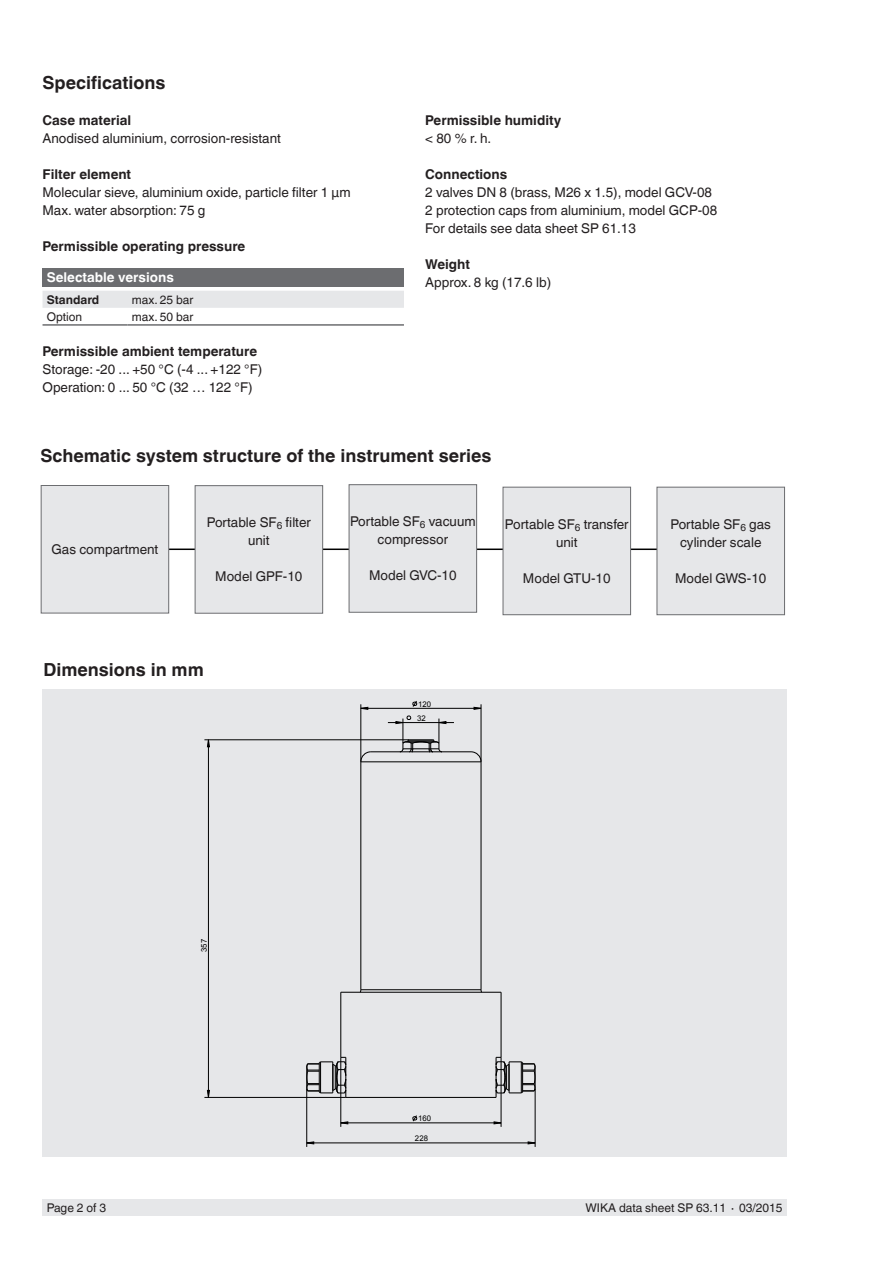
<style>
.page{position:relative;width:893px;height:1263px;background:#fff}
.page>*{position:absolute;margin:0;border:0;box-sizing:border-box;transform-origin:0 0}
._02_Subheadline1_N{font:700 18px "Helvetica World";color:#231f20}
._05_Running_text_N{font:13.5px/18px "Helvetica World";color:#231f20;text-align:center}
._02_Subheadline1_N-2{font:700 13.5px "Helvetica World";color:#231f20}
._09_Tables_-_Headlin{font:700 13.5px "Helvetica World";color:#fff}
._04_Subheadline2_N{font:700 13.5px "Helvetica World";color:#231f20}
._10_Tables_-_Running{font:12px "Helvetica World";color:#231f20}
._07_Small_text_N{font:12px "Helvetica World";color:#231f20}
._10_Tables_-_Running-2{font:700 12px "Helvetica World";color:#231f20}
.t1{font:7.8px/14.2px "Arial";color:#000}
</style>
<div class="page">
<div style="left:43px;top:1199px;width:744px;height:16px;background:#e6e7e9"></div>
<div style="left:43px;top:689px;width:744px;height:468px;background:#e6e7e9"></div>
<div style="left:43px;top:268px;width:361px;height:18px;background:#6c6d70"></div>
<div style="left:43px;top:291px;width:361px;height:17px;background:#e6e7e9"></div>
<hr style="left:43px;top:324px;width:85px;height:2px;background:#6c6d70">
<hr style="left:128px;top:324px;width:276px;height:2px;background:#6c6d70">
<hr style="left:161px;top:548px;width:556px;height:2px;background:#000">
<div style="left:41px;top:485px;width:128px;height:128px;background:#e6e7e9"></div>
<div style="left:41px;top:485px;width:128px;height:128px;border:1px solid #6c6d70"></div>
<div style="left:195px;top:486px;width:128px;height:127px;background:#e6e7e9"></div>
<div style="left:195px;top:485px;width:128px;height:129px;border:1px solid #6c6d70"></div>
<div style="left:657px;top:487px;width:127px;height:128px;background:#e6e7e9"></div>
<div style="left:657px;top:487px;width:128px;height:128px;border:1px solid #6c6d70"></div>
<div style="left:503px;top:487px;width:128px;height:128px;background:#e6e7e9"></div>
<div style="left:503px;top:487px;width:128px;height:128px;border:1px solid #6c6d70"></div>
<div style="left:349px;top:485px;width:128px;height:127px;background:#e6e7e9"></div>
<div style="left:349px;top:484px;width:128px;height:129px;border:1px solid #6c6d70"></div>
<svg style="left:412px;top:1115px;width:6px;height:7px"></svg>
<svg style="left:340px;top:1121px;width:9px;height:3px"></svg>
<svg style="left:493px;top:1121px;width:8px;height:3px"></svg>
<svg style="left:527px;top:1141px;width:8px;height:4px"></svg>
<svg style="left:307px;top:1141px;width:7px;height:4px"></svg>
<svg style="left:207px;top:1090px;width:3px;height:7px"></svg>
<svg style="left:207px;top:740px;width:3px;height:7px"></svg>
<svg style="left:412px;top:700px;width:6px;height:8px"></svg>
<svg style="left:360px;top:706px;width:9px;height:4px"></svg>
<svg style="left:473px;top:706px;width:8px;height:4px"></svg>
<hr style="left:346px;top:1097px;width:150px;height:1px;background:#000">
<hr style="left:340px;top:992px;width:1px;height:65px;background:#000">
<hr style="left:341px;top:992px;width:160px;height:1px;background:#000">
<hr style="left:361px;top:989px;width:120px;height:1px;background:#000">
<hr style="left:360px;top:762px;width:1px;height:228px;background:#000">
<hr style="left:480px;top:762px;width:2px;height:228px;background:#000">
<hr style="left:501px;top:992px;width:1px;height:65px;background:#000">
<hr style="left:361px;top:761px;width:120px;height:1px;background:#000">
<hr style="left:371px;top:751px;width:100px;height:1px;background:#000">
<svg style="left:360px;top:751px;width:12px;height:12px"></svg>
<svg style="left:470px;top:751px;width:12px;height:12px"></svg>
<hr style="left:208px;top:740px;width:1px;height:357px;background:#000">
<hr style="left:307px;top:1143px;width:228px;height:1px;background:#000">
<hr style="left:341px;top:1122px;width:160px;height:1px;background:#000">
<hr style="left:204px;top:1097px;width:142px;height:1px;background:#000">
<hr style="left:306px;top:1089px;width:1px;height:58px;background:#000">
<hr style="left:341px;top:1057px;width:1px;height:70px;background:#000">
<hr style="left:361px;top:704px;width:1px;height:58px;background:#000">
<hr style="left:481px;top:704px;width:1px;height:58px;background:#000">
<hr style="left:501px;top:1057px;width:1px;height:70px;background:#000">
<hr style="left:535px;top:1089px;width:1px;height:58px;background:#000">
<hr style="left:204px;top:739px;width:205px;height:1px;background:#000">
<hr style="left:388px;top:722px;width:66px;height:1px;background:#000">
<hr style="left:361px;top:708px;width:120px;height:1px;background:#000">
<svg style="left:305px;top:1057px;width:42px;height:40px"></svg>
<svg style="left:495px;top:1057px;width:41px;height:40px"></svg>
<svg style="left:395px;top:715px;width:52px;height:38px"></svg>
<p class="_02_Subheadline1_N" style="left:43px;top:73px;width:124px">Specifications</p>
<p class="_02_Subheadline1_N-2" style="left:43px;top:113px;width:90px">Case material</p>
<p class="_05_Running_text_N" style="left:43px;top:130px;width:240px">Anodised aluminium, corrosion-resistant</p>
<p class="_02_Subheadline1_N-2" style="left:43px;top:167px;width:90px">Filter element</p>
<p class="_05_Running_text_N" style="left:43px;top:184px;width:310px">Molecular sieve, aluminium oxide, particle filter 1 μm</p>
<p class="_05_Running_text_N" style="left:43px;top:202px;width:164px">Max. water absorption: 75 g</p>
<p class="_02_Subheadline1_N-2" style="left:43px;top:239px;width:204px">Permissible operating pressure</p>
<p class="_09_Tables_-_Headlin" style="left:47px;top:269px;width:129px">Selectable versions</p>
<p class="_10_Tables_-_Running-2" style="left:47px;top:292px;width:54px">Standard</p>
<p class="_10_Tables_-_Running" style="left:132px;top:292px;width:63px">max. 25 bar</p>
<p class="_10_Tables_-_Running" style="left:47px;top:309px;width:37px">Option</p>
<p class="_10_Tables_-_Running" style="left:132px;top:309px;width:63px">max. 50 bar</p>
<p class="_02_Subheadline1_N-2" style="left:43px;top:343px;width:216px">Permissible ambient temperature</p>
<p class="_05_Running_text_N" style="left:43px;top:360px;width:221px">Storage: -20 ... +50 °C (-4 ... +122 °F)</p>
<p class="_05_Running_text_N" style="left:43px;top:378px;width:212px">Operation: 0 ... 50 °C (32 … 122 °F)</p>
<p class="_02_Subheadline1_N-2" style="left:425px;top:113px;width:137px">Permissible humidity</p>
<p class="_05_Running_text_N" style="left:425px;top:130px;width:67px">&lt; 80 % r. h.</p>
<p class="_02_Subheadline1_N-2" style="left:425px;top:167px;width:84px">Connections</p>
<p class="_05_Running_text_N" style="left:425px;top:184px;width:288px">2 valves DN 8 (brass, M26 x 1.5), model GCV-08</p>
<p class="_05_Running_text_N" style="left:425px;top:202px;width:294px">2 protection caps from aluminium, model GCP-08</p>
<p class="_05_Running_text_N" style="left:425px;top:220px;width:212px">For details see data sheet SP 61.13</p>
<p class="_04_Subheadline2_N" style="left:425px;top:257px;width:46px">Weight</p>
<p class="_05_Running_text_N" style="left:425px;top:274px;width:127px">Approx. 8 kg (17.6 lb)</p>
<p class="_02_Subheadline1_N" style="left:41px;top:445px;width:452px">Schematic system structure of the instrument series</p>
<p class="_05_Running_text_N" style="left:52px;top:540px;width:108px">Gas compartment</p>
<p class="_05_Running_text_N" style="left:207px;top:514px;width:106px">Portable SF<sub>6</sub> filter unit</p>
<p class="_05_Running_text_N" style="left:215px;top:568px;width:89px">Model GPF-10</p>
<p class="_05_Running_text_N" style="left:350px;top:513px;width:127px">Portable SF<sub>6</sub> vacuum compressor</p>
<p class="_05_Running_text_N" style="left:369px;top:567px;width:89px">Model GVC-10</p>
<p class="_05_Running_text_N" style="left:505px;top:515px;width:125px">Portable SF<sub>6</sub> transfer unit</p>
<p class="_05_Running_text_N" style="left:523px;top:569px;width:89px">Model GTU-10</p>
<p class="_02_Subheadline1_N" style="left:44px;top:659px;width:162px">Dimensions in mm</p>
<p class="t1" style="left:417px;top:697px;width:16px">120<br>32</p>
<p class="_05_Running_text_N" style="left:670px;top:515px;width:102px">Portable SF<sub>6</sub> gas cylinder scale</p>
<p class="_05_Running_text_N" style="left:675px;top:569px;width:93px">Model GWS-10</p>
<p class="t1" style="left:197px;top:952px;width:15px;rotate:-90deg">357</p>
<p class="t1" style="left:418px;top:1111px;width:15px">160</p>
<p class="t1" style="left:415px;top:1131px;width:15px">228</p>
<p class="_07_Small_text_N" style="left:47px;top:1200px;width:61px">Page 2 of 3</p>
<p class="_10_Tables_-_Running" style="left:585px;top:1200px;width:198px">WIKA data sheet SP 63.11 ∙ 03/2015</p>
</div>
